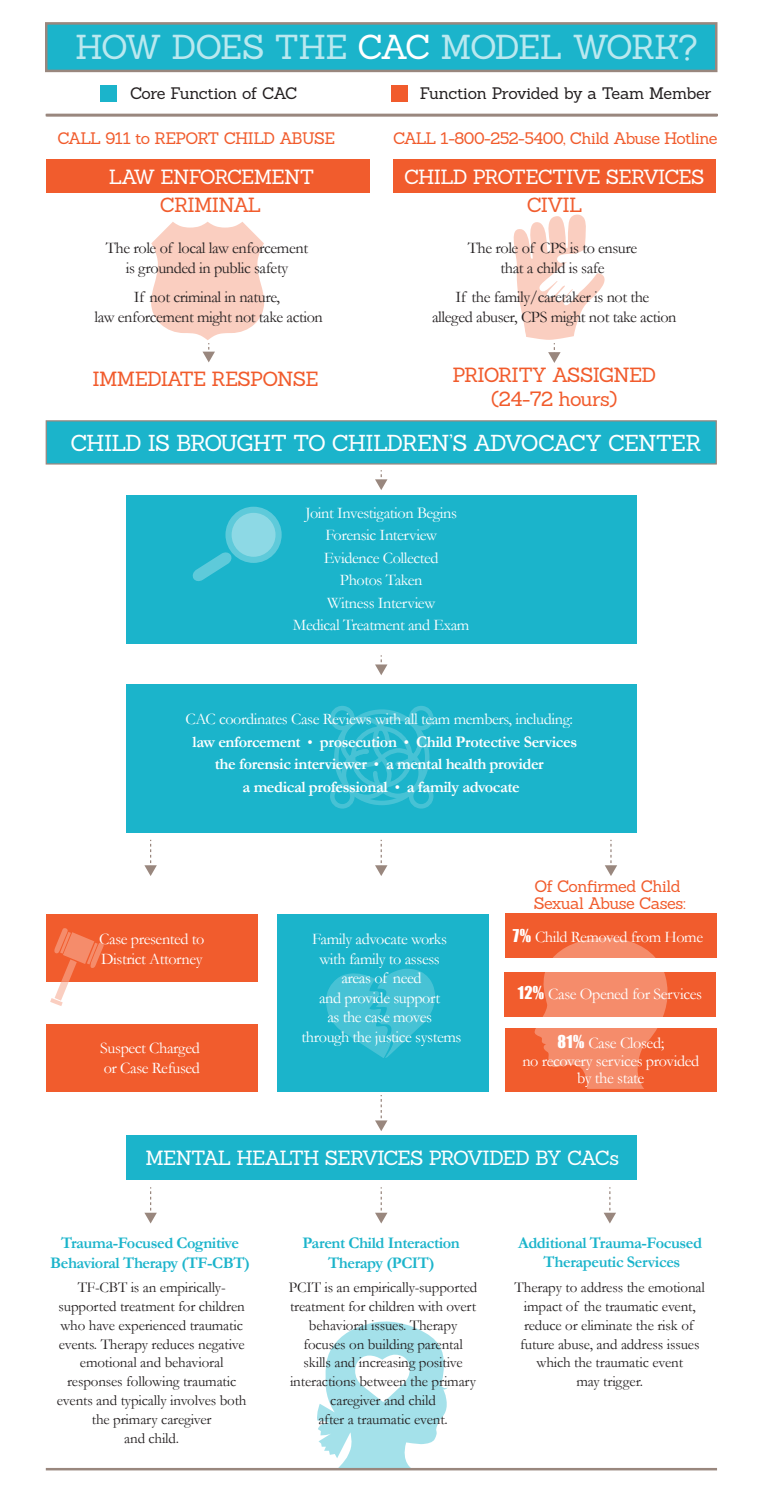
<style>
.page{position:relative;width:765px;height:1486px;background:#fff}
.page>*{position:absolute;margin:0;border:0;box-sizing:border-box;transform-origin:0 0}
.t1{font:33.75px "Sanchez";letter-spacing:-.045em;color:rgb(255 255 255/.7)}
.t2{font:22.5px "Sanchez";letter-spacing:-.045em;color:#fff}
.t3{font:20px "Sanchez";letter-spacing:-.045em;color:#fff}
.t4{font:20px/24px "Sanchez";letter-spacing:-.03em;color:#f15b2c;text-align:center}
.t5{font:20px "Sanchez";letter-spacing:-.045em;color:#f15c2d}
.t6{font:16.25px/19.5px "Garamond";letter-spacing:-.025em;color:#fff;text-align:center}
.t7{font:16.25px/19.5px "Garamond";letter-spacing:-.025em;color:#231f20;text-align:center}
.t8{font:700 16.25px/22.5px "Garamond";letter-spacing:-.025em;color:#fff;text-align:center}
.t9{font:700 16.25px/19.5px "Garamond";letter-spacing:-.025em;color:#1bb4cb;text-align:center}
.t10{font:16.25px "Sanchez";letter-spacing:-.04em;color:#f15b2c}
.t11{font:16.25px "Sanchez";letter-spacing:-.02em;color:#231f20}
.t12{font:16.25px/16.2px "Sanchez";letter-spacing:-.03em;color:#f15c2d}
.t13{font:15px/18.8px "Garamond";letter-spacing:-.01em;color:#231f20;text-align:center}
.s1{color:#fff}
.s2{font-weight:400}
.s3{font-weight:400;font-size:15px}
.s4{font-family:"Impact"}
</style>
<div class="page">
<div style="left:504px;top:972px;width:212px;height:44px;background:#f15c2d"></div>
<div style="left:505px;top:1028px;width:212px;height:63px;background:#f15c2d"></div>
<div style="left:505px;top:913px;width:211px;height:44px;background:#f15c2d"></div>
<div style="left:277px;top:914px;width:211px;height:177px;background:#1bb4cb"></div>
<div style="left:46px;top:1024px;width:212px;height:67px;background:#f15c2d"></div>
<div style="left:46px;top:914px;width:212px;height:67px;background:#f15c2d"></div>
<div style="left:126px;top:495px;width:510px;height:148px;background:#1bb4cb"></div>
<div style="left:126px;top:684px;width:510px;height:148px;background:#1bb4cb"></div>
<div style="left:46px;top:420px;width:671px;height:44px;background:#1bb4cb;border:1px solid #99877e"></div>
<div style="left:393px;top:159px;width:323px;height:33px;background:#f15c2d"></div>
<div style="left:46px;top:159px;width:324px;height:33px;background:#f15c2d"></div>
<div style="left:45px;top:22px;width:673px;height:50px;background:#1bb4cb;border:2px solid #99877e"></div>
<div style="left:100px;top:85px;width:17px;height:17px;background:#1bb4cb"></div>
<div style="left:391px;top:85px;width:17px;height:17px;background:#f15b2c"></div>
<svg style="left:151px;top:222px;width:113px;height:140px"></svg>
<svg style="left:514px;top:214px;width:91px;height:149px"></svg>
<svg style="left:375px;top:655px;width:12px;height:20px"></svg>
<svg style="left:375px;top:470px;width:12px;height:20px"></svg>
<svg style="left:375px;top:839px;width:12px;height:37px"></svg>
<svg style="left:144px;top:839px;width:13px;height:37px"></svg>
<svg style="left:605px;top:839px;width:12px;height:37px"></svg>
<div style="left:126px;top:1135px;width:511px;height:44px;background:#1bb4cb"></div>
<svg style="left:375px;top:1187px;width:12px;height:36px"></svg>
<svg style="left:144px;top:1187px;width:13px;height:36px"></svg>
<svg style="left:604px;top:1187px;width:12px;height:36px"></svg>
<svg style="left:225px;top:506px;width:57px;height:57px"></svg>
<div style="left:232px;top:513px;width:44px;height:43px;background:#8dd9e5;border-radius:50%"></div>
<svg style="left:193px;top:552px;width:38px;height:29px"></svg>
<svg style="left:87px;top:942px;width:17px;height:26px"></svg>
<svg style="left:63px;top:932px;width:31px;height:31px"></svg>
<svg style="left:54px;top:928px;width:17px;height:25px"></svg>
<svg style="left:50px;top:959px;width:27px;height:47px"></svg>
<svg style="left:326px;top:969px;width:109px;height:88px"></svg>
<svg style="left:535px;top:937px;width:133px;height:151px"></svg>
<svg style="left:317px;top:1321px;width:131px;height:146px"></svg>
<hr style="left:46px;top:1467px;width:671px;height:3px;background:#99877e">
<svg style="left:375px;top:1095px;width:12px;height:36px"></svg>
<hr style="left:46px;top:114px;width:671px;height:2px;background:#99877e">
<div style="left:334px;top:709px;width:95px;height:96px;border:5px solid #fff;border-radius:50%"></div>
<div style="left:409px;top:705px;width:24px;height:25px;border:5px solid #fff;border-radius:50%"></div>
<div style="left:330px;top:783px;width:25px;height:25px;border:5px solid #fff;border-radius:50%"></div>
<div style="left:330px;top:705px;width:25px;height:25px;border:5px solid #fff;border-radius:50%"></div>
<div style="left:409px;top:783px;width:24px;height:25px;border:5px solid #fff;border-radius:50%"></div>
<svg style="left:338px;top:713px;width:87px;height:88px"></svg>
<h1 class="t1" style="left:75px;top:25px;width:624px">HOW DOES THE <span class="s1">CAC</span> MODEL WORK?</h1>
<p class="t11" style="left:130px;top:82px;width:169px">Core Function of CAC</p>
<p class="t11" style="left:420px;top:82px;width:293px">Function Provided by a Team Member</p>
<p class="t10" style="left:58px;top:127px;width:279px">CALL 911 to REPORT CHILD ABUSE</p>
<p class="t10" style="left:393px;top:127px;width:326px">CALL 1-800-252-5400, Child Abuse Hotline</p>
<h3 class="t3" style="left:109px;top:164px;width:207px">LAW ENFORCEMENT</h3>
<h3 class="t3" style="left:404px;top:164px;width:302px">CHILD PROTECTIVE SERVICES</h3>
<h3 class="t5" style="left:160px;top:191px;width:103px">CRIMINAL</h3>
<h3 class="t5" style="left:527px;top:191px;width:57px">CIVIL</h3>
<p class="t7" style="left:106px;top:238px;width:204px">The role of local law enforcement is grounded in public safety</p>
<p class="t7" style="left:95px;top:287px;width:230px">If not criminal in nature,<br>law enforcement might not take action</p>
<p class="t7" style="left:468px;top:238px;width:171px">The role of CPS is to ensure that a child is safe</p>
<p class="t7" style="left:432px;top:287px;width:246px">If the family/caretaker is not the<br>alleged abuser, CPS might not take action</p>
<h3 class="t4" style="left:93px;top:366px;width:228px">IMMEDIATE RESPONSE</h3>
<h3 class="t4" style="left:452px;top:362px;width:206px">PRIORITY ASSIGNED (24-72 hours)</h3>
<h2 class="t2" style="left:70px;top:428px;width:633px">CHILD IS BROUGHT TO CHILDREN’S ADVOCACY CENTER</h2>
<p class="t6" style="left:293px;top:501px;width:178px;line-height:22.5px">Joint Investigation Begins<br>Forensic Interview<br>Evidence Collected<br>Photos Taken<br>Witness Interview<br>Medical Treatment and Exam</p>
<p class="t8" style="left:186px;top:707px;width:393px"><span class="s2">CAC coordinates Case Reviews with all team members, including: </span>law enforcement <span class="s3">•</span> prosecution <span class="s3">•</span> Child Protective Services the forensic interviewer <span class="s3">•</span> a mental health provider<br>a medical professional <span class="s3">•</span> a family advocate</p>
<p class="t6" style="left:99px;top:929px;width:107px;text-align:left">Case presented to<br>District Attorney</p>
<p class="t6" style="left:100px;top:1037px;width:101px;text-align:left">Suspect Charged or Case Refused</p>
<p class="t12" style="left:534px;top:878px;width:154px">Of Confirmed Child<br>Sexual Abuse Cases:</p>
<p class="t6" style="left:302px;top:928px;width:161px">Family advocate works with family to assess<br>areas of need<br>and provide support<br>as the case moves<br>through the justice systems</p>
<p class="t6" style="left:513px;top:926px;width:192px"><span class="s4">7%</span> Child Removed from Home</p>
<p class="t6" style="left:518px;top:983px;width:186px"><span class="s4">12%</span> Case Opened for Services</p>
<p class="t6" style="left:522px;top:1034px;width:178px;line-height:17.5px"><span class="s4">81%</span> Case Closed;<br>no recovery services provided by the state</p>
<h3 class="t3" style="left:145px;top:1144px;width:475px">MENTAL HEALTH SERVICES PROVIDED BY CACs</h3>
<p class="t9" style="left:50px;top:1232px;width:201px">Trauma-Focused Cognitive<br>Behavioral Therapy (TF-CBT)</p>
<p class="t9" style="left:518px;top:1232px;width:186px">Additional Trauma-Focused<br>Therapeutic Services</p>
<p class="t13" style="left:57px;top:1277px;width:191px">TF-CBT is an empirically&shy;supported treatment for children who have experienced traumatic events. Therapy reduces negative emotional and behavioral responses following traumatic events and typically involves both the primary caregiver<br>and child.</p>
<p class="t13" style="left:515px;top:1277px;width:192px">Therapy to address the emotional impact of the traumatic event, reduce or eliminate the risk of future abuse, and address issues which the traumatic event<br>may trigger.</p>
<p class="t9" style="left:303px;top:1232px;width:159px">Parent Child Interaction<br>Therapy (PCIT)</p>
<p class="t13" style="left:289px;top:1277px;width:190px">PCIT is an empirically-supported treatment for children with overt behavioral issues. Therapy focuses on building parental skills and increasing positive interactions between the primary caregiver and child<br>after a traumatic event.</p>
</div>
